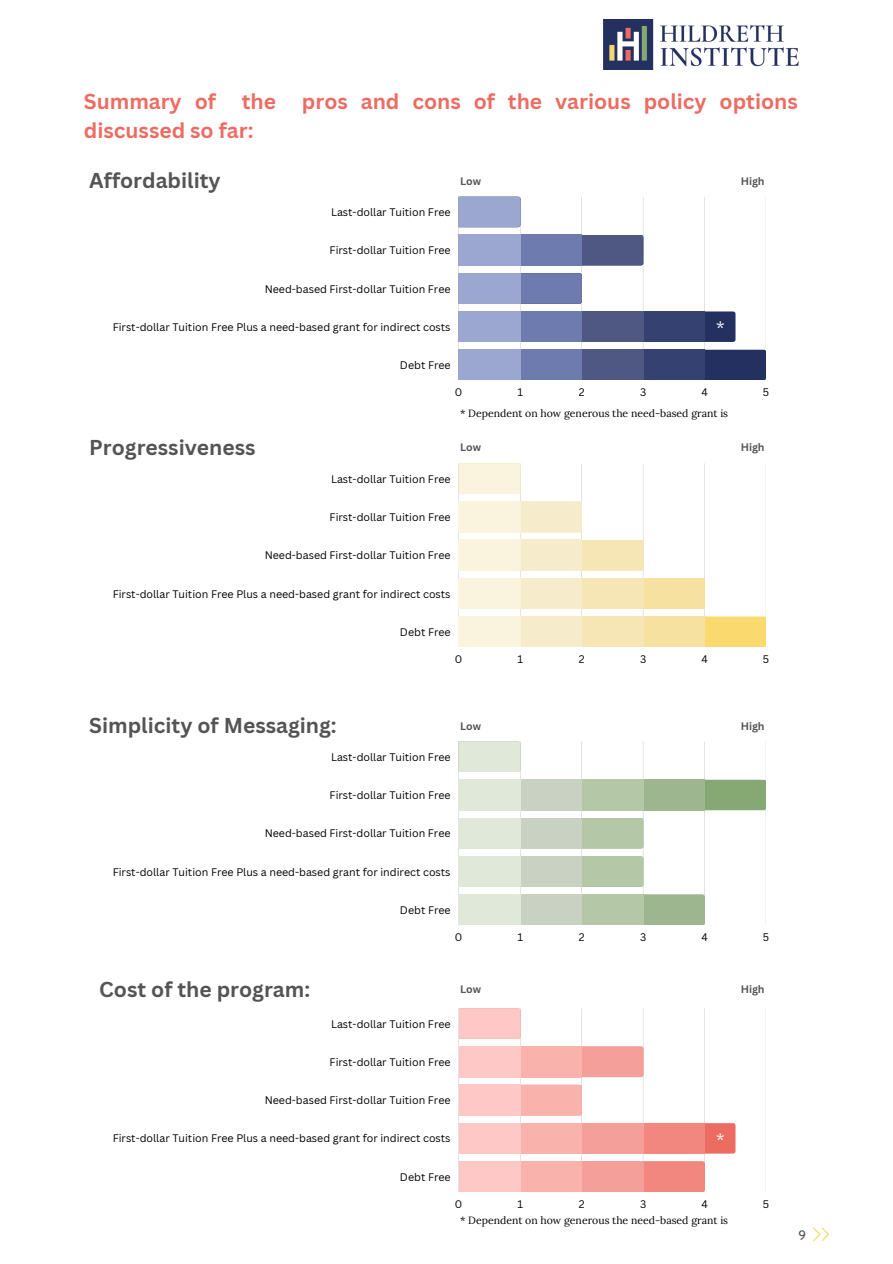
<style>
.page{position:relative;width:893px;height:1264px;background:#fff}
.page>*{position:absolute;margin:0;border:0;box-sizing:border-box;transform-origin:0 0}
.t1{font:700 21px "Canva Sans";color:#545454}
.t2{font:700 21px/29.2px "Canva Sans";color:#ed6c62}
.t3{font:16.5px "Lora";color:#fff}
.t4{font:13.5px "Cabin";color:#545454}
.t5{font:10.65px "Canva Sans";color:#000}
.t6{font:10.5px "Lora";color:#000}
.t7{font:700 10.5px "Canva Sans";color:#545454}
</style>
<div class="page">
<svg style="left:813px;top:1227px;width:16px;height:13px"></svg>
<svg style="left:458px;top:197px;width:308px;height:183px"></svg>
<svg style="left:733px;top:311px;width:2px;height:31px"></svg>
<svg style="left:763px;top:350px;width:3px;height:30px"></svg>
<div style="left:458px;top:311px;width:246px;height:31px;background:#354170"></div>
<div style="left:458px;top:350px;width:246px;height:30px;background:#354170"></div>
<svg style="left:641px;top:235px;width:2px;height:30px"></svg>
<div style="left:458px;top:311px;width:185px;height:31px;background:#4e5882"></div>
<div style="left:458px;top:350px;width:185px;height:30px;background:#4e5882"></div>
<div style="left:458px;top:235px;width:123px;height:30px;background:#6e7baf"></div>
<svg style="left:579px;top:273px;width:3px;height:31px"></svg>
<div style="left:458px;top:311px;width:123px;height:31px;background:#6e7baf"></div>
<div style="left:458px;top:350px;width:123px;height:30px;background:#6e7baf"></div>
<svg style="left:518px;top:197px;width:2px;height:30px"></svg>
<div style="left:458px;top:235px;width:62px;height:30px;background:#9ba6d1"></div>
<div style="left:458px;top:273px;width:62px;height:31px;background:#9ba6d1"></div>
<div style="left:458px;top:311px;width:62px;height:31px;background:#9ba6d1"></div>
<div style="left:458px;top:350px;width:62px;height:30px;background:#9ba6d1"></div>
<svg style="left:458px;top:463px;width:308px;height:184px"></svg>
<svg style="left:763px;top:616px;width:3px;height:31px"></svg>
<svg style="left:702px;top:578px;width:2px;height:30px"></svg>
<div style="left:458px;top:616px;width:246px;height:31px;background:#f6e1a0"></div>
<svg style="left:640px;top:540px;width:3px;height:30px"></svg>
<div style="left:458px;top:578px;width:185px;height:30px;background:#f6e6b6"></div>
<div style="left:458px;top:616px;width:185px;height:31px;background:#f6e6b6"></div>
<svg style="left:579px;top:501px;width:3px;height:31px"></svg>
<div style="left:458px;top:540px;width:123px;height:30px;background:#f6eccc"></div>
<div style="left:458px;top:578px;width:123px;height:30px;background:#f6eccc"></div>
<div style="left:458px;top:616px;width:123px;height:31px;background:#f6eccc"></div>
<div style="left:458px;top:463px;width:62px;height:31px;background:#faf4df"></div>
<div style="left:458px;top:501px;width:62px;height:31px;background:#faf4df"></div>
<div style="left:458px;top:540px;width:62px;height:30px;background:#faf4df"></div>
<div style="left:458px;top:578px;width:62px;height:30px;background:#faf4df"></div>
<div style="left:458px;top:616px;width:62px;height:31px;background:#faf4df"></div>
<svg style="left:458px;top:741px;width:308px;height:184px"></svg>
<svg style="left:763px;top:779px;width:3px;height:31px"></svg>
<div style="left:458px;top:779px;width:246px;height:31px;background:#9eb690"></div>
<svg style="left:702px;top:894px;width:2px;height:31px"></svg>
<div style="left:458px;top:779px;width:185px;height:31px;background:#b4c8a8"></div>
<svg style="left:640px;top:818px;width:3px;height:30px"></svg>
<svg style="left:640px;top:856px;width:3px;height:30px"></svg>
<div style="left:458px;top:894px;width:185px;height:31px;background:#b4c8a8"></div>
<div style="left:458px;top:779px;width:123px;height:31px;background:#c8d1c2"></div>
<div style="left:458px;top:818px;width:123px;height:30px;background:#c8d1c2"></div>
<div style="left:458px;top:856px;width:123px;height:30px;background:#c8d1c2"></div>
<div style="left:458px;top:894px;width:123px;height:31px;background:#c8d1c2"></div>
<div style="left:458px;top:741px;width:62px;height:31px;background:#e0e8da"></div>
<div style="left:458px;top:779px;width:62px;height:31px;background:#e0e8da"></div>
<div style="left:458px;top:818px;width:62px;height:30px;background:#e0e8da"></div>
<div style="left:458px;top:856px;width:62px;height:30px;background:#e0e8da"></div>
<div style="left:458px;top:894px;width:62px;height:31px;background:#e0e8da"></div>
<svg style="left:458px;top:1008px;width:308px;height:183px"></svg>
<svg style="left:733px;top:1123px;width:2px;height:30px"></svg>
<div style="left:458px;top:1123px;width:246px;height:30px;background:#f1877f"></div>
<svg style="left:702px;top:1161px;width:2px;height:30px"></svg>
<svg style="left:640px;top:1046px;width:3px;height:31px"></svg>
<div style="left:458px;top:1123px;width:185px;height:30px;background:#f49f99"></div>
<div style="left:458px;top:1161px;width:185px;height:30px;background:#f49f99"></div>
<div style="left:458px;top:1046px;width:123px;height:31px;background:#fab2ad"></div>
<svg style="left:579px;top:1084px;width:3px;height:31px"></svg>
<div style="left:458px;top:1123px;width:123px;height:30px;background:#fab2ad"></div>
<div style="left:458px;top:1161px;width:123px;height:30px;background:#fab2ad"></div>
<div style="left:458px;top:1008px;width:62px;height:30px;background:#fdc8c5"></div>
<div style="left:458px;top:1046px;width:62px;height:31px;background:#fdc8c5"></div>
<div style="left:458px;top:1084px;width:62px;height:31px;background:#fdc8c5"></div>
<div style="left:458px;top:1123px;width:62px;height:30px;background:#fdc8c5"></div>
<div style="left:458px;top:1161px;width:62px;height:30px;background:#fdc8c5"></div>
<img style="left:603px;top:20px;width:196px;height:49px">
<p class="t2" style="left:84px;top:86px;width:715px">Summary of the pros and cons of the various policy options discussed so far:</p>
<p class="t1" style="left:89px;top:165px;width:133px">Affordability</p>
<p class="t5" style="left:331px;top:205px;width:121px">Last-dollar Tuition Free</p>
<p class="t5" style="left:329px;top:243px;width:122px">First-dollar Tuition Free</p>
<p class="t5" style="left:265px;top:281px;width:187px">Need-based First-dollar Tuition Free</p>
<p class="t5" style="left:113px;top:319px;width:339px">First-dollar Tuition Free Plus a need-based grant for indirect costs</p>
<p class="t5" style="left:400px;top:357px;width:52px">Debt Free</p>
<p class="t7" style="left:460px;top:173px;width:23px">Low</p>
<p class="t7" style="left:740px;top:173px;width:25px">High</p>
<p class="t3" style="left:716px;top:316px;width:10px">*</p>
<p class="t5" style="left:455px;top:384px;width:9px">0</p>
<p class="t5" style="left:517px;top:384px;width:7px">1</p>
<p class="t5" style="left:578px;top:384px;width:7px">2</p>
<p class="t5" style="left:640px;top:384px;width:8px">3</p>
<p class="t5" style="left:701px;top:384px;width:8px">4</p>
<p class="t5" style="left:762px;top:384px;width:8px">5</p>
<p class="t1" style="left:89px;top:432px;width:168px">Progressiveness</p>
<p class="t5" style="left:331px;top:471px;width:121px">Last-dollar Tuition Free</p>
<p class="t5" style="left:329px;top:509px;width:122px">First-dollar Tuition Free</p>
<p class="t5" style="left:265px;top:548px;width:187px">Need-based First-dollar Tuition Free</p>
<p class="t5" style="left:113px;top:586px;width:339px">First-dollar Tuition Free Plus a need-based grant for indirect costs</p>
<p class="t5" style="left:400px;top:624px;width:52px">Debt Free</p>
<p class="t6" style="left:460px;top:406px;width:269px">* Dependent on how generous the need-based grant is</p>
<p class="t7" style="left:460px;top:440px;width:23px">Low</p>
<p class="t7" style="left:740px;top:440px;width:25px">High</p>
<p class="t1" style="left:89px;top:710px;width:249px">Simplicity of Messaging:</p>
<p class="t5" style="left:455px;top:651px;width:9px">0</p>
<p class="t5" style="left:517px;top:651px;width:7px">1</p>
<p class="t5" style="left:578px;top:651px;width:7px">2</p>
<p class="t5" style="left:640px;top:651px;width:8px">3</p>
<p class="t5" style="left:701px;top:651px;width:8px">4</p>
<p class="t5" style="left:762px;top:651px;width:8px">5</p>
<p class="t7" style="left:460px;top:718px;width:23px">Low</p>
<p class="t7" style="left:740px;top:718px;width:25px">High</p>
<p class="t5" style="left:331px;top:749px;width:121px">Last-dollar Tuition Free</p>
<p class="t5" style="left:329px;top:787px;width:122px">First-dollar Tuition Free</p>
<p class="t5" style="left:265px;top:826px;width:187px">Need-based First-dollar Tuition Free</p>
<p class="t5" style="left:113px;top:864px;width:339px">First-dollar Tuition Free Plus a need-based grant for indirect costs</p>
<p class="t5" style="left:400px;top:902px;width:52px">Debt Free</p>
<p class="t1" style="left:99px;top:974px;width:212px">Cost of the program:</p>
<p class="t5" style="left:455px;top:929px;width:9px">0</p>
<p class="t5" style="left:517px;top:929px;width:7px">1</p>
<p class="t5" style="left:578px;top:929px;width:7px">2</p>
<p class="t5" style="left:640px;top:929px;width:8px">3</p>
<p class="t5" style="left:701px;top:929px;width:8px">4</p>
<p class="t5" style="left:762px;top:929px;width:8px">5</p>
<p class="t7" style="left:460px;top:982px;width:23px">Low</p>
<p class="t7" style="left:740px;top:982px;width:25px">High</p>
<p class="t5" style="left:331px;top:1016px;width:121px">Last-dollar Tuition Free</p>
<p class="t5" style="left:329px;top:1054px;width:122px">First-dollar Tuition Free</p>
<p class="t5" style="left:265px;top:1092px;width:187px">Need-based First-dollar Tuition Free</p>
<p class="t5" style="left:113px;top:1131px;width:339px">First-dollar Tuition Free Plus a need-based grant for indirect costs</p>
<p class="t5" style="left:400px;top:1169px;width:52px">Debt Free</p>
<p class="t3" style="left:716px;top:1127px;width:10px">*</p>
<p class="t5" style="left:455px;top:1196px;width:9px">0</p>
<p class="t5" style="left:517px;top:1196px;width:7px">1</p>
<p class="t5" style="left:578px;top:1196px;width:7px">2</p>
<p class="t5" style="left:640px;top:1196px;width:8px">3</p>
<p class="t5" style="left:701px;top:1196px;width:8px">4</p>
<p class="t5" style="left:762px;top:1196px;width:8px">5</p>
<p class="t6" style="left:460px;top:1213px;width:269px">* Dependent on how generous the need-based grant is</p>
<p class="t4" style="left:798px;top:1226px;width:9px">9</p>
</div>
